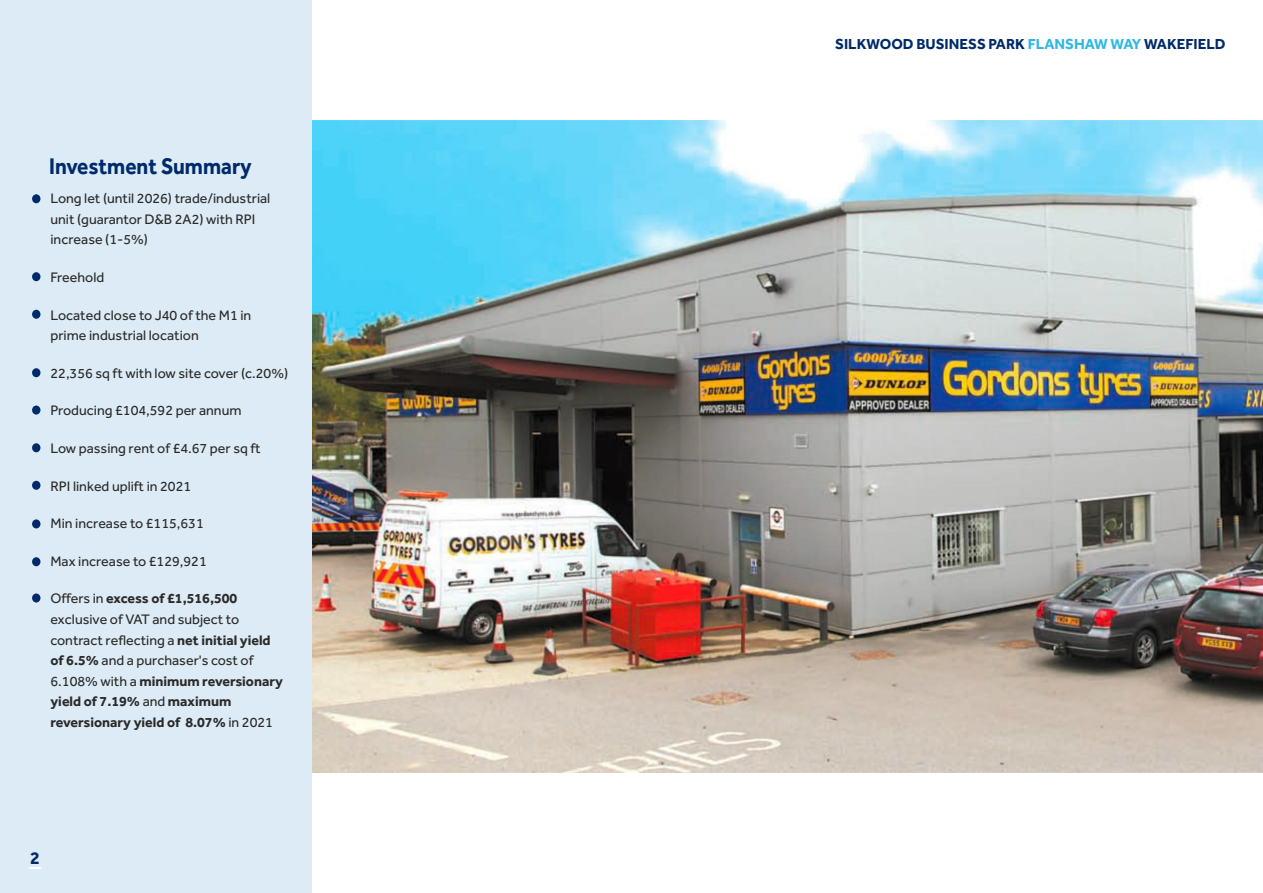
<style>
.page{position:relative;width:1263px;height:893px;background:#fff}
.page>*{position:absolute;margin:0;border:0;box-sizing:border-box;transform-origin:0 0}
.t1{font:700 23.4px "Effra";color:#002a69;scale:.9 1}
.t2{font:700 18px "Effra";color:#002a69}
.t3{font:700 15px "Effra";color:#002a69}
.t4{font:14.25px/20.5px "Effra";color:#2b2a29}
.t5{font:700 14.25px/20.5px "Effra";color:#2b2a29}
.s1{font-weight:400}
.s2{color:#31b7e1}
</style>
<div class="page">
<img style="left:311px;top:120px;width:952px;height:653px">
<div style="left:0;top:0;width:311px;height:893px;background:#dcebf5"></div>
<div style="left:32px;top:194px;width:8px;height:9px;background:#002a69;border-radius:50%"></div>
<div style="left:32px;top:368px;width:8px;height:9px;background:#002a69;border-radius:50%"></div>
<div style="left:32px;top:406px;width:8px;height:9px;background:#002a69;border-radius:50%"></div>
<div style="left:32px;top:443px;width:8px;height:9px;background:#002a69;border-radius:50%"></div>
<div style="left:32px;top:481px;width:8px;height:9px;background:#002a69;border-radius:50%"></div>
<div style="left:32px;top:519px;width:8px;height:9px;background:#002a69;border-radius:50%"></div>
<div style="left:32px;top:557px;width:8px;height:9px;background:#002a69;border-radius:50%"></div>
<div style="left:32px;top:593px;width:8px;height:9px;background:#002a69;border-radius:50%"></div>
<div style="left:32px;top:272px;width:8px;height:9px;background:#002a69;border-radius:50%"></div>
<div style="left:32px;top:310px;width:8px;height:9px;background:#002a69;border-radius:50%"></div>
<svg style="left:29px;top:867px;width:11px;height:2px"></svg>
<h1 class="t1" style="left:49px;top:158px;width:227px">Investment Summary</h1>
<p class="t4" style="left:50px;top:190px;width:221px">Long let (until 2026) trade/industrial unit (guarantor D&amp;B 2A2) with RPI increase (1-5%)</p>
<p class="t4" style="left:50px;top:268px;width:55px">Freehold</p>
<p class="t4" style="left:50px;top:306px;width:202px">Located close to J40 of the M1 in prime industrial location</p>
<p class="t4" style="left:50px;top:364px;width:239px">22,356 sq ft with low site cover (c.20%)</p>
<p class="t4" style="left:50px;top:402px;width:193px">Producing £104,592 per annum</p>
<p class="t4" style="left:50px;top:439px;width:212px">Low passing rent of £4.67 per sq ft</p>
<p class="t4" style="left:50px;top:477px;width:142px">RPI linked uplift in 2021</p>
<p class="t4" style="left:50px;top:515px;width:155px">Min increase to £115,631</p>
<p class="t4" style="left:50px;top:552px;width:158px">Max increase to £129,921</p>
<p class="t5" style="left:50px;top:590px;width:234px"><span class="s1">Offers in</span> excess of £1,516,500 <span class="s1">exclusive of VAT and subject to contract reflecting a</span> net initial yield of 6.5% <span class="s1">and a purchaser's cost of<br>6.108% with a</span> minimum reversionary yield of 7.19% <span class="s1">and</span> maximum reversionary yield of 8.07% <span class="s1">in 2021</span></p>
<p class="t2" style="left:30px;top:852px;width:11px">2</p>
<p class="t3" style="left:835px;top:39px;width:392px">SILKWOOD BUSINESS PARK <span class="s2">FLANSHAW WAY</span> WAKEFIELD</p>
</div>
